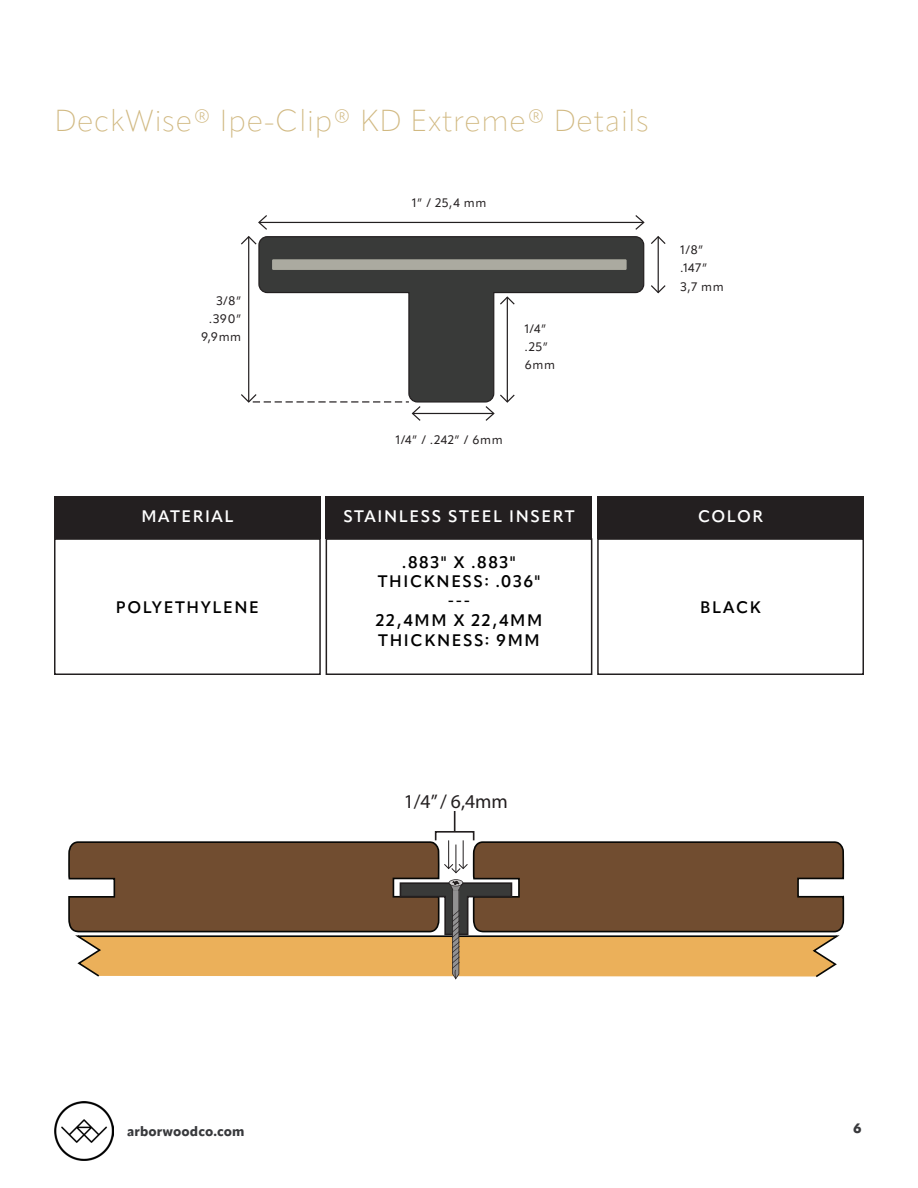
<style>
.page{position:relative;width:918px;height:1188px;background:#fff}
.page>*{position:absolute;margin:0;border:0;box-sizing:border-box;transform-origin:0 0}
.t1{font:200 30px "Apparat";letter-spacing:.025em;color:#d1b982}
.t2{font:19.65px "Myriad Pro";color:#231f20}
.t3{font:600 16.5px "Apparat";letter-spacing:.1em;color:#000}
.t4{font:600 16.5px "Apparat";letter-spacing:.1em;color:#fff}
.t5{font:800 13.5px "Apparat";letter-spacing:.01em;color:#38393c}
.t6{font:12.15px/18.1px "Apparat";letter-spacing:.05em;color:#231f20}
</style>
<div class="page">
<img style="left:54px;top:1101px;width:60px;height:60px">
<div style="left:54px;top:496px;width:267px;height:42px;background:#231f20"></div>
<div style="left:326px;top:496px;width:266px;height:42px;background:#231f20"></div>
<div style="left:597px;top:496px;width:267px;height:42px;background:#231f20"></div>
<div style="left:54px;top:538px;width:267px;height:137px;border:2px solid #231f20"></div>
<div style="left:326px;top:538px;width:266px;height:137px;border:2px solid #231f20"></div>
<div style="left:597px;top:538px;width:267px;height:137px;border:2px solid #231f20"></div>
<svg style="left:258px;top:236px;width:387px;height:167px"></svg>
<hr style="left:507px;top:297px;width:1px;height:105px;background:#231f20">
<svg style="left:499px;top:295px;width:17px;height:11px"></svg>
<hr style="left:658px;top:237px;width:1px;height:56px;background:#231f20">
<svg style="left:651px;top:284px;width:15px;height:10px"></svg>
<hr style="left:248px;top:237px;width:1px;height:165px;background:#231f20">
<hr style="left:413px;top:413px;width:81px;height:1px;background:#231f20">
<svg style="left:484px;top:393px;width:32px;height:28px"></svg>
<hr style="left:259px;top:222px;width:385px;height:1px;background:#231f20">
<svg style="left:634px;top:215px;width:32px;height:30px"></svg>
<svg style="left:241px;top:215px;width:27px;height:31px"></svg>
<svg style="left:241px;top:393px;width:181px;height:28px"></svg>
<div style="left:272px;top:259px;width:355px;height:11px;background:#abaaa0"></div>
<svg style="left:68px;top:840px;width:777px;height:140px;background:#99764f"></svg>
<div style="left:435px;top:831px;width:39px;height:10px;border:2px solid #231f20"></div>
<svg style="left:454px;top:811px;width:1px;height:21px"></svg>
<p class="t1" style="left:54px;top:102px;width:596px">DeckWise® Ipe-Clip® KD Extreme® Details</p>
<p class="t6" style="left:201px;top:291px;width:42px;text-align:right">3/8” .390”<br>9,9mm</p>
<p class="t6" style="left:412px;top:194px;width:76px">1” / 25,4 mm</p>
<p class="t6" style="left:525px;top:320px;width:32px">1/4” .25”<br>6mm</p>
<p class="t6" style="left:396px;top:431px;width:109px">1/4” / .242” / 6mm</p>
<p class="t6" style="left:681px;top:241px;width:45px">1/8” .147”<br>3,7 mm</p>
<p class="t4" style="left:141px;top:506px;width:94px">MATERIAL</p>
<p class="t4" style="left:343px;top:506px;width:233px">STAINLESS STEEL INSERT</p>
<p class="t4" style="left:698px;top:506px;width:66px">COLOR</p>
<p class="t3" style="left:402px;top:552px;width:115px">.883" X .883"</p>
<p class="t3" style="left:378px;top:571px;width:164px">THICKNESS: .036"</p>
<p class="t3" style="left:448px;top:591px;width:24px">---</p>
<p class="t3" style="left:376px;top:610px;width:168px">22,4MM X 22,4MM</p>
<p class="t3" style="left:378px;top:630px;width:163px">THICKNESS: 9MM</p>
<p class="t3" style="left:116px;top:597px;width:145px">POLYETHYLENE</p>
<p class="t3" style="left:700px;top:597px;width:62px">BLACK</p>
<p class="t2" style="left:404px;top:789px;width:106px">1/4” / 6,4mm</p>
<p class="t5" style="left:127px;top:1123px;width:119px">arborwoodco.com</p>
<p class="t5" style="left:853px;top:1120px;width:10px">6</p>
</div>
